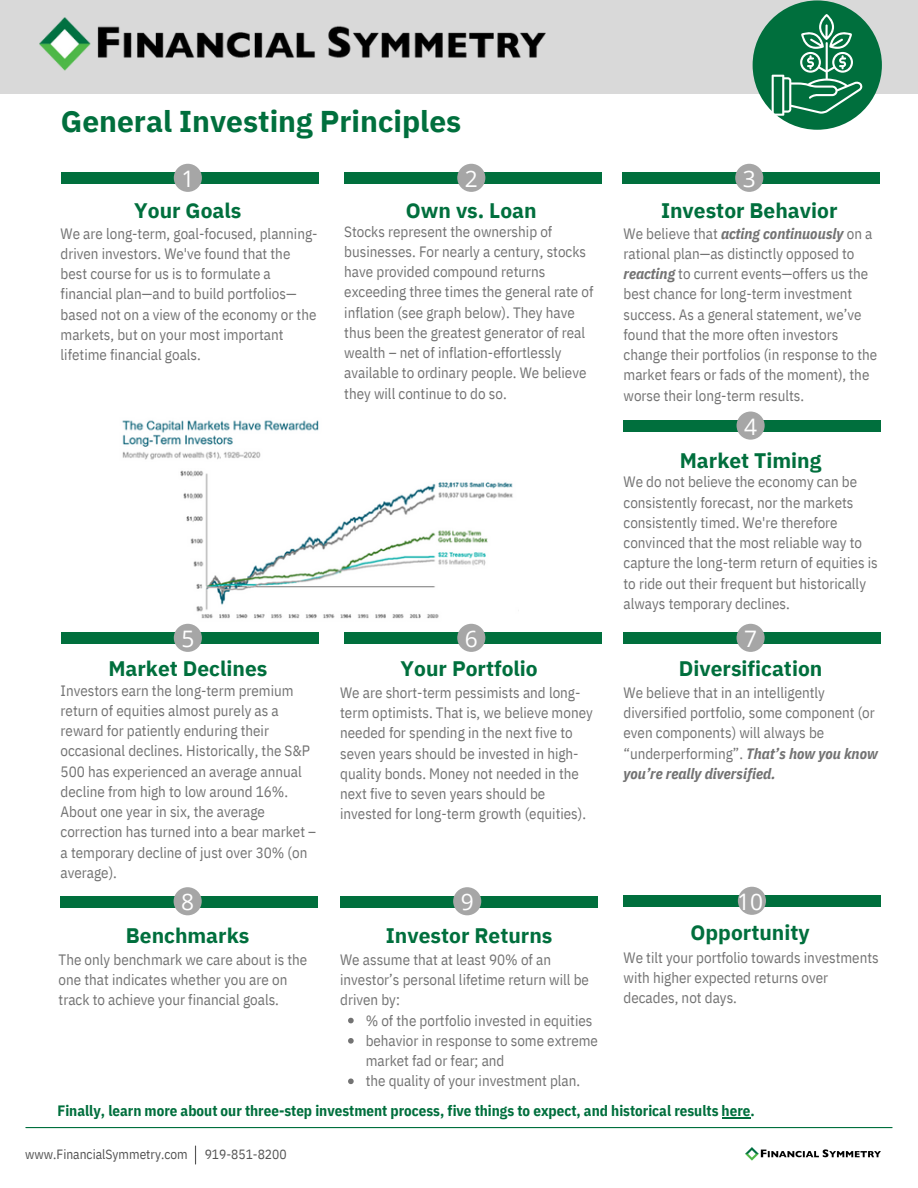
<style>
.page{position:relative;width:918px;height:1188px;background:#fff}
.page>*{position:absolute;margin:0;border:0;box-sizing:border-box;transform-origin:0 0}
.t1{font:700 30px "IBM Plex Sans";color:#006f3d}
.t2{font:22.8px "Open Sans";color:#fff}
.t3{font:700 21px "IBM Plex Sans";color:#006f3d}
.t4{font:15px/20.2px "IBM Plex Sans Cond";color:#737373}
.t5{font:700 15px "IBM Plex Sans Cond";color:#006f3d}
.t6{font:13.35px "IBM Plex Sans Cond";color:#545454}
.s1{font-weight:700;font-style:italic}
</style>
<div class="page">
<div style="left:0;top:0;width:918px;height:93px;background:#d9d9d9"></div>
<hr style="left:26px;top:1127px;width:866px;height:1px;background:#006f3d">
<img style="left:746px;top:1147px;width:135px;height:14px">
<svg style="left:195px;top:1146px;width:1px;height:18px"></svg>
<img style="left:40px;top:18px;width:506px;height:53px">
<div style="left:753px;top:0;width:129px;height:130px;background:#006f3d;border-radius:50%"></div>
<svg style="left:772px;top:14px;width:90px;height:102px"></svg>
<img style="left:122px;top:420px;width:391px;height:199px">
<div style="left:61px;top:896px;width:257px;height:11px;background:#006f3d"></div>
<div style="left:174px;top:887px;width:28px;height:28px;background:#a6a6a6;border-radius:50%"></div>
<div style="left:340px;top:896px;width:258px;height:11px;background:#006f3d"></div>
<div style="left:453px;top:887px;width:28px;height:28px;background:#a6a6a6;border-radius:50%"></div>
<svg style="left:348px;top:1018px;width:6px;height:5px"></svg>
<svg style="left:348px;top:1038px;width:6px;height:6px"></svg>
<svg style="left:348px;top:1079px;width:6px;height:5px"></svg>
<svg style="left:722px;top:1117px;width:28px;height:1px"></svg>
<div style="left:61px;top:173px;width:257px;height:11px;background:#006f3d"></div>
<div style="left:174px;top:164px;width:28px;height:28px;background:#a6a6a6;border-radius:50%"></div>
<div style="left:344px;top:173px;width:258px;height:11px;background:#006f3d"></div>
<div style="left:457px;top:164px;width:28px;height:28px;background:#a6a6a6;border-radius:50%"></div>
<div style="left:622px;top:173px;width:258px;height:11px;background:#006f3d"></div>
<div style="left:735px;top:164px;width:28px;height:28px;background:#a6a6a6;border-radius:50%"></div>
<div style="left:624px;top:420px;width:257px;height:12px;background:#006f3d"></div>
<div style="left:737px;top:412px;width:28px;height:28px;background:#a6a6a6;border-radius:50%"></div>
<div style="left:61px;top:633px;width:257px;height:11px;background:#006f3d"></div>
<div style="left:174px;top:624px;width:28px;height:28px;background:#a6a6a6;border-radius:50%"></div>
<div style="left:344px;top:633px;width:258px;height:11px;background:#006f3d"></div>
<div style="left:457px;top:624px;width:28px;height:28px;background:#a6a6a6;border-radius:50%"></div>
<div style="left:624px;top:633px;width:257px;height:11px;background:#006f3d"></div>
<div style="left:737px;top:624px;width:28px;height:28px;background:#a6a6a6;border-radius:50%"></div>
<div style="left:624px;top:895px;width:257px;height:11px;background:#006f3d"></div>
<div style="left:738px;top:887px;width:28px;height:28px;background:#a6a6a6;border-radius:50%"></div>
<h1 class="t1" style="left:61px;top:101px;width:402px">General Investing Principles</h1>
<h2 class="t2" style="left:181px;top:163px;width:14px">1</h2>
<h3 class="t3" style="left:134px;top:196px;width:109px">Your Goals</h3>
<p class="t4" style="left:61px;top:223px;width:259px">We are long-term, goal-focused, planning&shy;driven investors. We've found that the best course for us is to formulate a financial plan—and to build portfolios— based not on a view of the economy or the markets, but on your most important lifetime financial goals.</p>
<h2 class="t2" style="left:465px;top:163px;width:14px">2</h2>
<h3 class="t3" style="left:406px;top:196px;width:132px">Own vs. Loan</h3>
<p class="t4" style="left:344px;top:221px;width:251px">Stocks represent the ownership of businesses. For nearly a century, stocks have provided compound returns exceeding three times the general rate of inflation (see graph below). They have thus been the greatest generator of real wealth – net of inflation-effortlessly available to ordinary people. We believe they will continue to do so.</p>
<h2 class="t2" style="left:181px;top:623px;width:14px">5</h2>
<p class="t4" style="left:61px;top:680px;width:257px">Investors earn the long-term premium return of equities almost purely as a reward for patiently enduring their occasional declines. Historically, the S&amp;P 500 has experienced an average annual decline from high to low around 16%.<br>About one year in six, the average correction has turned into a bear market – a temporary decline of just over 30% (on average).</p>
<h3 class="t3" style="left:108px;top:654px;width:161px">Market Declines</h3>
<h2 class="t2" style="left:465px;top:623px;width:14px">6</h2>
<p class="t4" style="left:340px;top:682px;width:254px">We are short-term pessimists and long&shy;term optimists. That is, we believe money needed for spending in the next five to seven years should be invested in high&shy;quality bonds. Money not needed in the next five to seven years should be invested for long-term growth (equities).</p>
<h3 class="t3" style="left:401px;top:654px;width:139px">Your Portfolio</h3>
<h2 class="t2" style="left:181px;top:886px;width:14px">8</h2>
<h2 class="t2" style="left:461px;top:886px;width:14px">9</h2>
<h2 class="t2" style="left:743px;top:163px;width:14px">3</h2>
<h3 class="t3" style="left:661px;top:196px;width:178px">Investor Behavior</h3>
<p class="t4" style="left:624px;top:223px;width:255px">We believe that <span class="s1">acting continuously</span> on a rational plan—as distinctly opposed to <span class="s1">reacting</span> to current events—offers us the best chance for long-term investment success. As a general statement, we’ve found that the more often investors change their portfolios (in response to the market fears or fads of the moment), the worse their long-term results.</p>
<h2 class="t2" style="left:744px;top:410px;width:14px">4</h2>
<h3 class="t3" style="left:680px;top:446px;width:143px">Market Timing</h3>
<p class="t4" style="left:624px;top:472px;width:256px">We do not believe the economy can be consistently forecast, nor the markets consistently timed. We're therefore convinced that the most reliable way to capture the long-term return of equities is to ride out their frequent but historically always temporary declines.</p>
<h2 class="t2" style="left:744px;top:623px;width:14px">7</h2>
<p class="t4" style="left:624px;top:682px;width:256px">We believe that in an intelligently diversified portfolio, some component (or even components) will always be “underperforming”. <span class="s1">That’s how you know you’re really diversified.</span></p>
<h3 class="t3" style="left:679px;top:654px;width:145px">Diversification</h3>
<h2 class="t2" style="left:737px;top:885px;width:27px">10</h2>
<h3 class="t3" style="left:126px;top:921px;width:125px">Benchmarks</h3>
<h3 class="t3" style="left:386px;top:921px;width:168px">Investor Returns</h3>
<h3 class="t3" style="left:691px;top:919px;width:121px">Opportunity</h3>
<p class="t4" style="left:59px;top:949px;width:250px">The only benchmark we care about is the one that indicates whether you are on track to achieve your financial goals.</p>
<p class="t4" style="left:340px;top:949px;width:250px">We assume that at least 90% of an investor’s personal lifetime return will be driven by:</p>
<p class="t4" style="left:366px;top:1010px;width:234px">% of the portfolio invested in equities behavior in response to some extreme market fad or fear; and<br>the quality of your investment plan.</p>
<p class="t4" style="left:624px;top:947px;width:257px">We tilt your portfolio towards investments with higher expected returns over decades, not days.</p>
<p class="t5" style="left:57px;top:1101px;width:699px">Finally, learn more about our three-step investment process, five things to expect, and historical results here.</p>
<p class="t6" style="left:25px;top:1146px;width:164px">www.FinancialSymmetry.com</p>
<p class="t6" style="left:205px;top:1146px;width:83px">919-851-8200</p>
</div>
